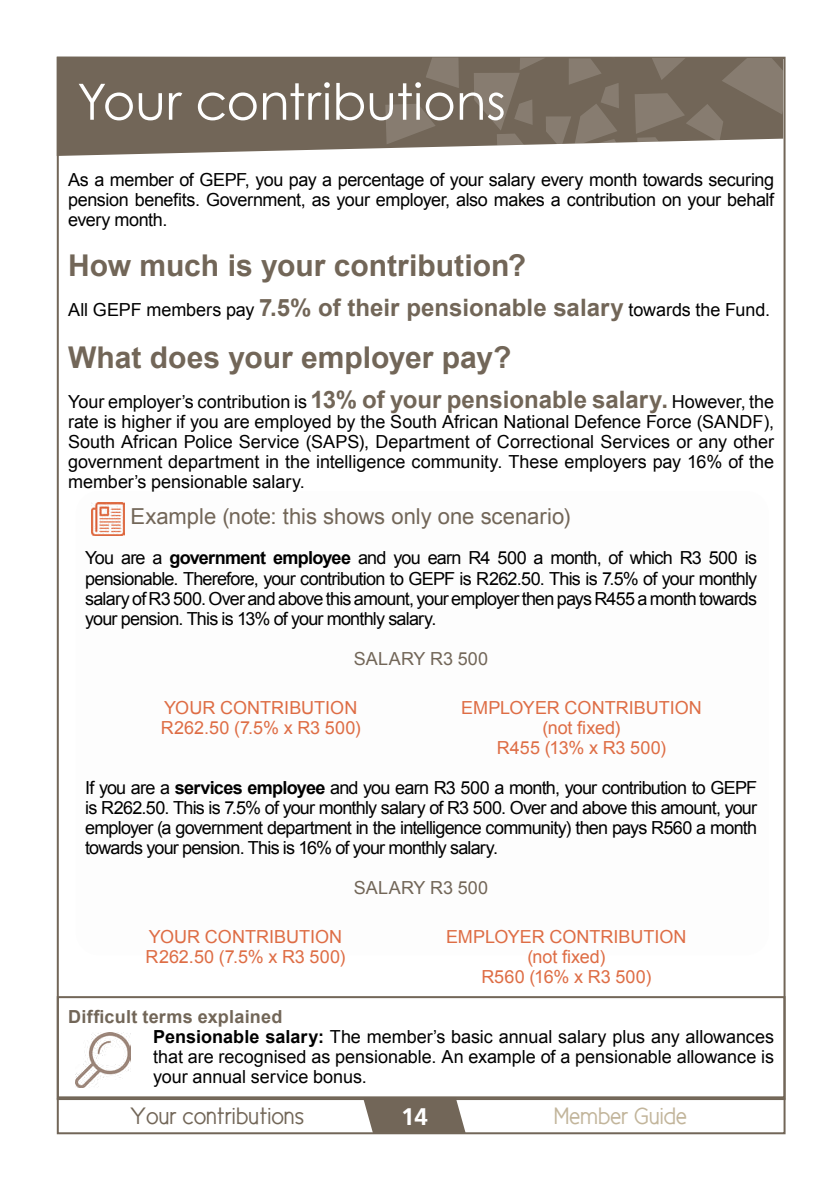
<style>
.page{position:relative;width:840px;height:1191px;background:#fff}
.page>*{position:absolute;margin:0;border:0;box-sizing:border-box;transform-origin:0 0}
.t1{font:50px "Century Gothic";color:#fff}
.t2{font:700 30px "Arial";color:#726658}
.t3{font:24px "New Cicle Gordita";color:#726658}
.t4{font:24px "New Cicle Gordita";color:#c2b59b}
.t5{font:700 24px "Frutiger";color:#fff}
.t6{font:22px "Arial";color:#726658}
.t7{font:18px/20px "Arial";letter-spacing:-.005em;color:#000;text-align:justify}
.t8{font:18px/20px "Arial";color:#de6d45}
.t9{font:18px "Arial";letter-spacing:.01em;color:#726658}
.s1{font-weight:700;font-size:24px;color:#726658}
.s2{font-weight:700}
.s3{font-weight:700;color:#726658}
</style>
<div class="page">
<hr style="left:57px;top:1098px;width:728px;height:2px;background:#726658">
<svg style="left:363px;top:1100px;width:102px;height:33px"></svg>
<div style="left:57px;top:57px;width:416px;height:99px;background:#726658"></div>
<svg style="left:385px;top:104px;width:50px;height:40px"></svg>
<svg style="left:425px;top:57px;width:33px;height:31px"></svg>
<svg style="left:473px;top:57px;width:309px;height:89px"></svg>
<img style="left:91px;top:502px;width:33px;height:33px">
<div style="left:57px;top:996px;width:728px;height:102px;border:2px solid #726658"></div>
<img style="left:75px;top:1032px;width:55px;height:55px">
<h1 class="t1" style="left:77px;top:71px;width:430px">Your contributions</h1>
<p class="t7" style="left:68px;top:170px;width:707px">As a member of GEPF, you pay a percentage of your salary every month towards securing pension benefits. Government, as your employer, also makes a contribution on your behalf every month.</p>
<h2 class="t2" style="left:68px;top:246px;width:459px">How much is your contribution?</h2>
<p class="t7" style="left:68px;top:300px;width:703px">All GEPF members pay <span class="s1">7.5% of their pensionable salary</span> towards the Fund.</p>
<h2 class="t2" style="left:68px;top:338px;width:444px">What does your employer pay?</h2>
<p class="t7" style="left:68px;top:392px;width:707px">Your employer’s contribution is <span class="s1">13% of your pensionable salary.</span> However, the rate is higher if you are employed by the South African National Defence Force (SANDF), South African Police Service (SAPS), Department of Correctional Services or any other government department in the intelligence community. These employers pay 16% of the member’s pensionable salary.</p>
<p class="t6" style="left:130px;top:502px;width:441px">Example (note: this shows only one scenario)</p>
<p class="t7" style="left:85px;top:548px;width:673px">You are a <span class="s2">government employee</span> and you earn R4 500 a month, of which R3 500 is pensionable. Therefore, your contribution to GEPF is R262.50. This is 7.5% of your monthly salary of R3 500. Over and above this amount, your employer then pays R455 a month towards your pension. This is 13% of your monthly salary.</p>
<p class="t9" style="left:354px;top:646px;width:136px">SALARY R3 500</p>
<p class="t8" style="left:161px;top:697px;width:201px">YOUR CONTRIBUTION<br>R262.50 (7.5% x R3 500)</p>
<p class="t8" style="left:461px;top:697px;width:242px;text-align:center">EMPLOYER CONTRIBUTION (not fixed)<br>R455 (13% x R3 500)</p>
<p class="t7" style="left:85px;top:777px;width:673px">If you are a <span class="s2">services employee</span> and you earn R3 500 a month, your contribution to GEPF is R262.50. This is 7.5% of your monthly salary of R3 500. Over and above this amount, your employer (a government department in the intelligence community) then pays R560 a month towards your pension. This is 16% of your monthly salary.</p>
<p class="t9" style="left:354px;top:875px;width:136px">SALARY R3 500</p>
<p class="t8" style="left:145px;top:926px;width:201px">YOUR CONTRIBUTION<br>R262.50 (7.5% x R3 500)</p>
<p class="t8" style="left:446px;top:926px;width:242px;text-align:center">EMPLOYER CONTRIBUTION (not fixed)<br>R560 (16% x R3 500)</p>
<p class="t7" style="left:153px;top:1006px;width:622px;text-align:left;text-indent:-85px"><span class="s3">Difficult terms explained<br></span><span class="s2">Pensionable salary:</span> The member’s basic annual salary plus any allowances that are recognised as pensionable. An example of a pensionable allowance is your annual service bonus.</p>
<h3 class="t3" style="left:130px;top:1103px;width:176px">Your contributions</h3>
<h3 class="t5" style="left:401px;top:1102px;width:28px">14</h3>
<h3 class="t4" style="left:554px;top:1103px;width:134px">Member Guide</h3>
</div>
